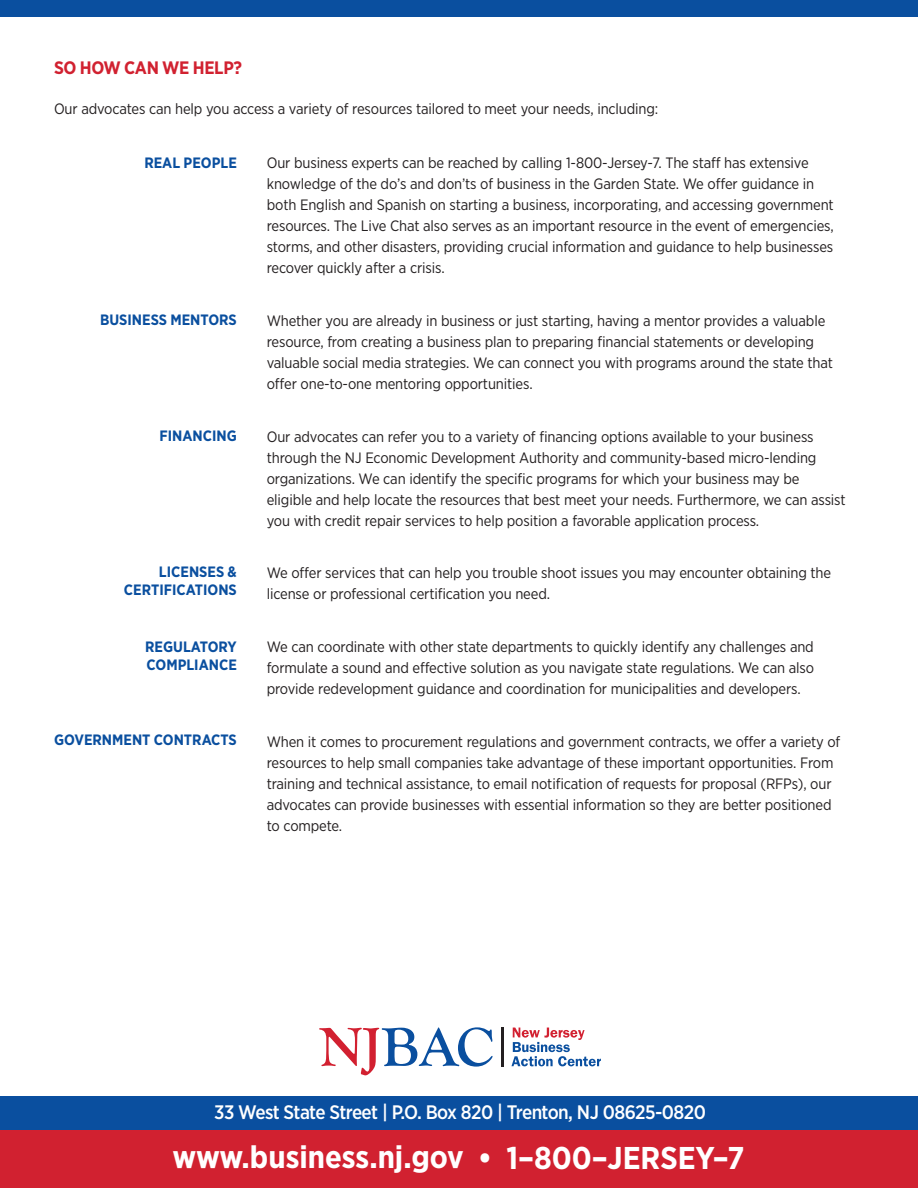
<style>
.page{position:relative;width:918px;height:1188px;background:#fff}
.page>*{position:absolute;margin:0;border:0;box-sizing:border-box;transform-origin:0 0}
.t1{font:700 31.5px "Gotham Narrow";color:#fff}
.t2{font:500 19.5px "Gotham Narrow";letter-spacing:-.03em;color:#fff}
.t3{font:700 18px "Gotham Narrow";letter-spacing:-.02em;color:#d12130}
.t4{font:15px/21px "Gotham Narrow";letter-spacing:-.01em;color:#231f20}
.t5{font:700 15px/18px "Gotham Narrow";color:#0a4f9f;text-align:right}
</style>
<div class="page">
<div style="left:0;top:0;width:918px;height:16px;background:#0a4f9f"></div>
<div style="left:0;top:1096px;width:918px;height:35px;background:#0a4f9f"></div>
<div style="left:0;top:1131px;width:918px;height:57px;background:#d12130"></div>
<svg style="left:511px;top:1028px;width:90px;height:38px"></svg>
<svg style="left:319px;top:1027px;width:174px;height:48px"></svg>
<hr style="left:501px;top:1027px;width:2px;height:40px;background:#231f20">
<p class="t3" style="left:54px;top:56px;width:190px">SO HOW CAN WE HELP?</p>
<p class="t4" style="left:54px;top:98px;width:606px">Our advocates can help you access a variety of resources tailored to meet your needs, including:</p>
<p class="t5" style="left:144px;top:154px;width:94px">REAL PEOPLE</p>
<p class="t5" style="left:100px;top:311px;width:138px">BUSINESS MENTORS</p>
<p class="t5" style="left:160px;top:427px;width:79px">FINANCING</p>
<p class="t5" style="left:124px;top:563px;width:114px">LICENSES &amp;<br>CERTIFICATIONS</p>
<p class="t5" style="left:145px;top:638px;width:93px;text-align:left">REGULATORY<br>COMPLIANCE</p>
<p class="t5" style="left:54px;top:731px;width:184px">GOVERNMENT CONTRACTS</p>
<p class="t4" style="left:267px;top:152px;width:569px">Our business experts can be reached by calling 1-800-Jersey-7. The staff has extensive knowledge of the do’s and don’ts of business in the Garden State. We offer guidance in both English and Spanish on starting a business, incorporating, and accessing government resources. The Live Chat also serves as an important resource in the event of emergencies, storms, and other disasters, providing crucial information and guidance to help businesses recover quickly after a crisis.</p>
<p class="t4" style="left:267px;top:310px;width:568px">Whether you are already in business or just starting, having a mentor provides a valuable resource, from creating a business plan to preparing financial statements or developing valuable social media strategies. We can connect you with programs around the state that offer one-to-one mentoring opportunities.</p>
<p class="t4" style="left:267px;top:426px;width:580px">Our advocates can refer you to a variety of financing options available to your business through the NJ Economic Development Authority and community-based micro-lending organizations. We can identify the specific programs for which your business may be eligible and help locate the resources that best meet your needs. Furthermore, we can assist you with credit repair services to help position a favorable application process.</p>
<p class="t4" style="left:267px;top:562px;width:566px">We offer services that can help you trouble shoot issues you may encounter obtaining the license or professional certification you need.</p>
<p class="t4" style="left:267px;top:636px;width:549px;text-align:justify">We can coordinate with other state departments to quickly identify any challenges and formulate a sound and effective solution as you navigate state regulations. We can also provide redevelopment guidance and coordination for municipalities and developers.</p>
<p class="t4" style="left:267px;top:731px;width:575px">When it comes to procurement regulations and government contracts, we offer a variety of resources to help small companies take advantage of these important opportunities. From training and technical assistance, to email notification of requests for proposal (RFPs), our advocates can provide businesses with essential information so they are better positioned to compete.</p>
<p class="t2" style="left:214px;top:1100px;width:493px">33 West State Street | P.O. Box 820 | Trenton, NJ 08625-0820</p>
<p class="t1" style="left:173px;top:1136px;width:573px">www.business.nj.gov • 1–800–JERSEY–7</p>
</div>
